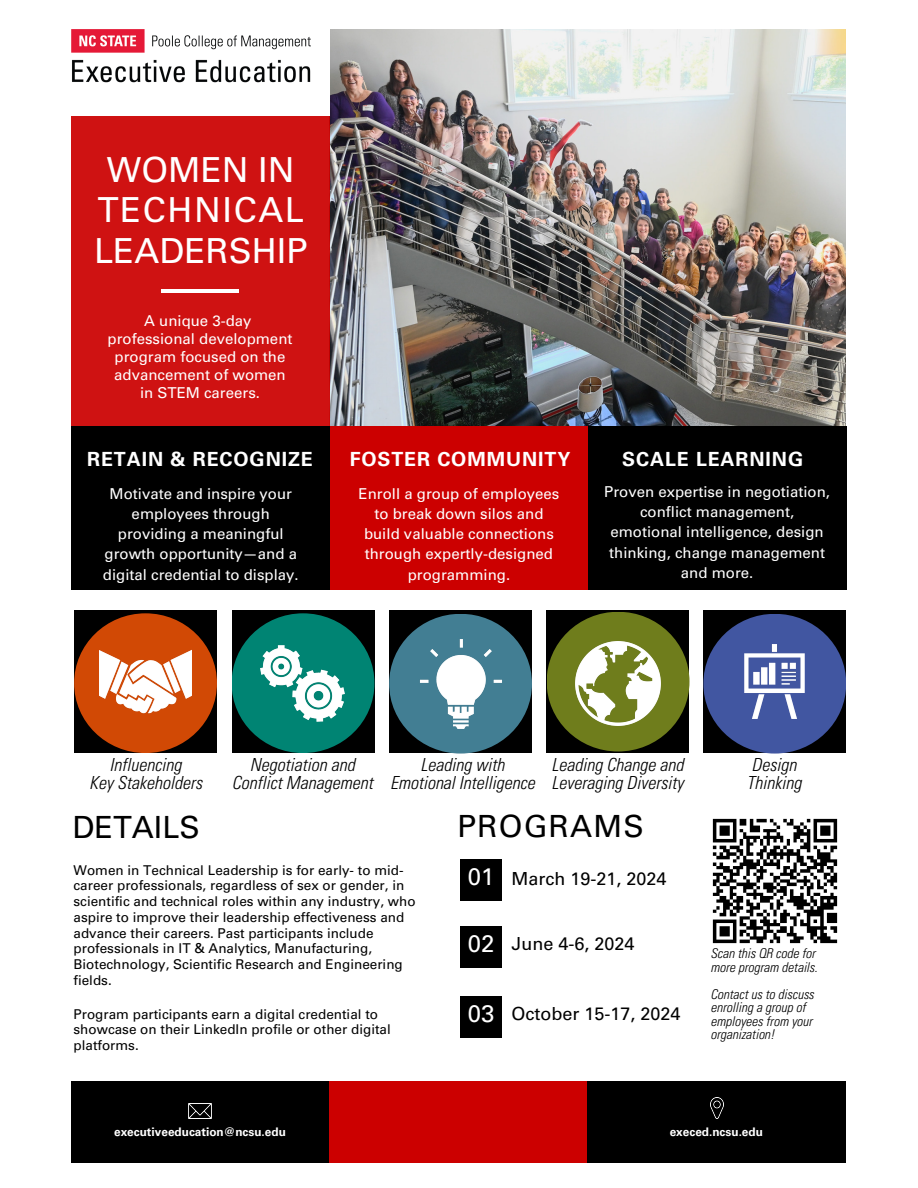
<style>
.page{position:relative;width:918px;height:1188px;background:#fff}
.page>*{position:absolute;margin:0;border:0;box-sizing:border-box;transform-origin:0 0}
.t1{font:34.5px "Univers LT Pro 55 Roman";letter-spacing:.005em;color:#fff}
.t2{font:34.5px "Univers LT Pro 55 Roman";letter-spacing:.045em;color:#fff}
.t3{font:30.6px "Univers LT Pro 55 Roman";letter-spacing:.04em;color:#000}
.t4{font:30.6px "Univers LT Pro 55 Roman";color:#000}
.t5{font:24px "Univers LT Pro 55 Roman";color:#fff}
.t6{font:700 19.5px "Univers LT Pro 65";letter-spacing:.045em;color:#fff}
.t7{font:italic 300 condensed 18px "Univers LT Pro";color:#000}
.t8{font:18px "Univers LT Pro 55 Roman";color:#000}
.t9{font:15px/20.2px "Univers LT Pro 55 Roman";color:#fff;text-align:center}
.t10{font:13.5px/15.8px "Univers LT Pro 55 Roman";color:#000}
.t11{font:italic 300 condensed 13.5px/13.5px "Univers LT Pro";color:#000}
.t12{font:700 11.85px "Univers LT Pro 65";color:#fff}
</style>
<div class="page">
<img style="left:330px;top:29px;width:515px;height:397px">
<div style="left:72px;top:29px;width:258px;height:397px;background:#cf1212"></div>
<div style="left:72px;top:426px;width:258px;height:164px;background:#000"></div>
<div style="left:330px;top:426px;width:257px;height:164px;background:#c00"></div>
<div style="left:588px;top:426px;width:258px;height:164px;background:#000"></div>
<hr style="left:161px;top:289px;width:78px;height:4px;background:#fff">
<div style="left:461px;top:859px;width:41px;height:42px;background:#000"></div>
<div style="left:461px;top:926px;width:41px;height:42px;background:#000"></div>
<div style="left:461px;top:996px;width:41px;height:41px;background:#000"></div>
<div style="left:71px;top:1081px;width:258px;height:81px;background:#000"></div>
<div style="left:329px;top:1081px;width:258px;height:81px;background:#c00"></div>
<div style="left:587px;top:1081px;width:258px;height:81px;background:#000"></div>
<img style="left:710px;top:1097px;width:14px;height:22px">
<img style="left:188px;top:1104px;width:24px;height:15px">
<div style="left:232px;top:610px;width:142px;height:143px;background:#000"></div>
<svg style="left:237px;top:616px;width:132px;height:132px"></svg>
<div style="left:389px;top:610px;width:143px;height:143px;background:#000"></div>
<svg style="left:394px;top:615px;width:133px;height:130px"></svg>
<div style="left:546px;top:610px;width:143px;height:143px;background:#000"></div>
<svg style="left:551px;top:615px;width:125px;height:128px"></svg>
<div style="left:703px;top:610px;width:143px;height:143px;background:#000"></div>
<svg style="left:709px;top:615px;width:132px;height:130px"></svg>
<div style="left:74px;top:610px;width:143px;height:143px;background:#000"></div>
<svg style="left:79px;top:615px;width:133px;height:133px"></svg>
<div style="left:74px;top:613px;width:143px;height:140px;background:#d14905;border-radius:50%"></div>
<div style="left:232px;top:613px;width:142px;height:140px;background:#008473;border-radius:50%"></div>
<div style="left:389px;top:614px;width:143px;height:140px;background:#427e93;border-radius:50%"></div>
<div style="left:547px;top:612px;width:143px;height:140px;background:#6f7d1c;border-radius:50%"></div>
<div style="left:703px;top:614px;width:143px;height:140px;background:#4156a1;border-radius:50%"></div>
<img style="left:99px;top:649px;width:93px;height:65px">
<img style="left:420px;top:639px;width:82px;height:89px">
<img style="left:576px;top:641px;width:84px;height:85px">
<img style="left:744px;top:644px;width:61px;height:75px">
<img style="left:260px;top:645px;width:85px;height:77px">
<div style="left:71px;top:29px;width:258px;height:87px;background:#fff"></div>
<img style="left:72px;top:29px;width:238px;height:53px">
<img style="left:712px;top:818px;width:126px;height:126px">
<p class="t1" style="left:107px;top:157px;width:189px">WOMEN IN</p>
<p class="t2" style="left:98px;top:197px;width:208px">TECHNICAL</p>
<p class="t1" style="left:94px;top:238px;width:215px">LEADERSHIP</p>
<p class="t9" style="left:144px;top:313px;width:109px">A unique 3-day</p>
<p class="t9" style="left:108px;top:332px;width:186px;line-height:18px">professional development program focused on the advancement of women</p>
<p class="t9" style="left:140px;top:385px;width:121px">in STEM careers.</p>
<p class="t6" style="left:87px;top:452px;width:227px">RETAIN &amp; RECOGNIZE</p>
<p class="t6" style="left:350px;top:452px;width:222px">FOSTER COMMUNITY</p>
<p class="t6" style="left:622px;top:452px;width:182px">SCALE LEARNING</p>
<p class="t9" style="left:103px;top:485px;width:197px">Motivate and inspire your employees through providing a meaningful growth opportunity—and a digital credential to display.</p>
<p class="t9" style="left:359px;top:485px;width:202px">Enroll a group of employees to break down silos and build valuable connections through expertly-designed programming.</p>
<p class="t9" style="left:604px;top:483px;width:227px">Proven expertise in negotiation, conflict management, emotional intelligence, design thinking, change management and more.</p>
<p class="t7" style="left:110px;top:758px;width:73px">Influencing</p>
<p class="t7" style="left:89px;top:776px;width:114px">Key Stakeholders</p>
<p class="t7" style="left:250px;top:758px;width:106px">Negotiation and</p>
<p class="t7" style="left:232px;top:776px;width:142px">Conflict Management</p>
<p class="t7" style="left:421px;top:758px;width:85px">Leading with</p>
<p class="t7" style="left:390px;top:776px;width:146px">Emotional Intelligence</p>
<p class="t7" style="left:552px;top:758px;width:133px">Leading Change and</p>
<p class="t7" style="left:552px;top:776px;width:133px">Leveraging Diversity</p>
<p class="t4" style="left:72px;top:816px;width:129px">DETAILS</p>
<p class="t3" style="left:457px;top:815px;width:188px">PROGRAMS</p>
<p class="t10" style="left:74px;top:864px;width:344px">Women in Technical Leadership is for early- to mid&shy;career professionals, regardless of sex or gender, in scientific and technical roles within any industry, who aspire to improve their leadership effectiveness and advance their careers. Past participants include professionals in IT &amp; Analytics, Manufacturing, Biotechnology, Scientific Research and Engineering fields.</p>
<p class="t10" style="left:74px;top:1008px;width:319px">Program participants earn a digital credential to showcase on their LinkedIn profile or other digital platforms.</p>
<p class="t5" style="left:468px;top:867px;width:28px">01</p>
<p class="t8" style="left:512px;top:872px;width:156px">March 19-21, 2024</p>
<p class="t5" style="left:468px;top:934px;width:28px">02</p>
<p class="t8" style="left:512px;top:937px;width:124px">June 4-6, 2024</p>
<p class="t5" style="left:468px;top:1004px;width:28px">03</p>
<p class="t8" style="left:512px;top:1007px;width:170px">October 15-17, 2024</p>
<p class="t7" style="left:751px;top:758px;width:46px">Design</p>
<p class="t7" style="left:746px;top:776px;width:56px">Thinking</p>
<p class="t11" style="left:710px;top:949px;width:109px">Scan this QR code for more program details.</p>
<p class="t11" style="left:710px;top:989px;width:105px">Contact us to discuss enrolling a group of employees from your organization!</p>
<p class="t12" style="left:114px;top:1127px;width:173px">executiveeducation@ncsu.edu</p>
<p class="t12" style="left:670px;top:1127px;width:95px">execed.ncsu.edu</p>
</div>
